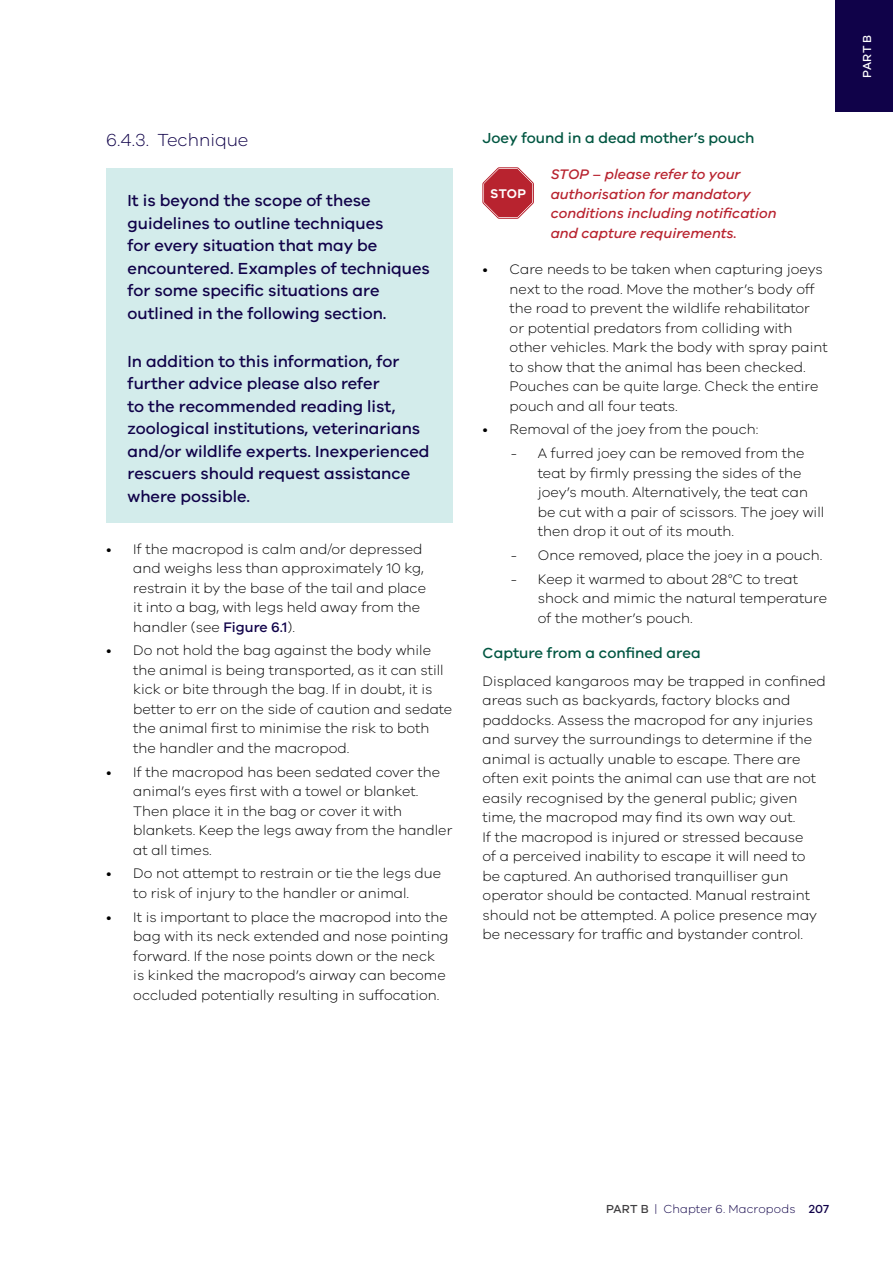
<style>
.page{position:relative;width:893px;height:1263px;background:#fff}
.page>*{position:absolute;margin:0;border:0;box-sizing:border-box;transform-origin:0 0}
.t1{font:300 18px "VIC";color:#100249}
.t2{font:500 16.5px/22.5px "VIC";color:#100249}
.t3{font:500 15px "VIC";color:#005641}
.t4{font:300 14.25px/19.5px "VIC";color:#000}
.t5{font:italic 500 14.25px/19.5px "VIC";color:#b8232f}
.t6{font:600 13.05px "VIC";color:#fff}
.t7{font:300 12px "VIC";letter-spacing:.005em;color:#100249}
.t8{font:500 12px "VIC";color:#fff}
.s1{font-weight:500;color:#100249}
.s2{font-weight:500;color:#414042}
.s3{font-weight:500}
</style>
<div class="page">
<div style="left:106px;top:169px;width:347px;height:354px;background:#d3eceb"></div>
<svg style="left:483px;top:168px;width:51px;height:51px"></svg>
<div style="left:836px;top:0;width:57px;height:111px;background:#100249"></div>
<p class="t1" style="left:106px;top:129px;width:144px">6.4.3. Technique</p>
<p class="t2" style="left:128px;top:189px;width:304px">It is beyond the scope of these guidelines to outline techniques<br>for every situation that may be encountered. Examples of techniques for some specific situations are outlined in the following section.</p>
<p class="t2" style="left:128px;top:350px;width:303px">In addition to this information, for further advice please also refer<br>to the recommended reading list, zoological institutions, veterinarians and/or wildlife experts. Inexperienced rescuers should request assistance where possible.</p>
<p class="t4" style="left:133px;top:539px;width:294px;text-indent:-27px">• If the macropod is calm and/or depressed and weighs less than approximately 10 kg, restrain it by the base of the tail and place it into a bag, with legs held away from the handler (see <span class="s1">Figure 6.1</span>).</p>
<p class="t4" style="left:133px;top:640px;width:321px;text-indent:-27px">• Do not hold the bag against the body while the animal is being transported, as it can still kick or bite through the bag. If in doubt, it is better to err on the side of caution and sedate the animal first to minimise the risk to both the handler and the macropod.</p>
<p class="t4" style="left:133px;top:762px;width:321px;text-indent:-27px">• If the macropod has been sedated cover the animal’s eyes first with a towel or blanket.<br>Then place it in the bag or cover it with blankets. Keep the legs away from the handler at all times.</p>
<p class="t4" style="left:106px;top:863px;width:336px;text-align:center">• Do not attempt to restrain or tie the legs due to risk of injury to the handler or animal.</p>
<p class="t4" style="left:133px;top:907px;width:317px;text-indent:-27px">• It is important to place the macropod into the bag with its neck extended and nose pointing forward. If the nose points down or the neck is kinked the macropod’s airway can become occluded potentially resulting in suffocation.</p>
<p class="t3" style="left:483px;top:129px;width:273px">Joey found in a dead mother’s pouch</p>
<p class="t5" style="left:551px;top:164px;width:228px">STOP – please refer to your authorisation for mandatory conditions including notification and capture requirements.</p>
<p class="t4" style="left:510px;top:259px;width:319px;text-indent:-27px">• Care needs to be taken when capturing joeys next to the road. Move the mother’s body off the road to prevent the wildlife rehabilitator or potential predators from colliding with other vehicles. Mark the body with spray paint to show that the animal has been checked.<br>Pouches can be quite large. Check the entire pouch and all four teats.</p>
<p class="t4" style="left:483px;top:419px;width:277px">• Removal of the joey from the pouch:</p>
<p class="t4" style="left:538px;top:443px;width:288px;text-indent:-27px">- A furred joey can be removed from the teat by firmly pressing the sides of the joey’s mouth. Alternatively, the teat can be cut with a pair of scissors. The joey will then drop it out of its mouth.</p>
<p class="t4" style="left:511px;top:545px;width:313px">- Once removed, place the joey in a pouch.</p>
<p class="t4" style="left:538px;top:568px;width:291px;text-indent:-27px">- Keep it warmed to about 28°C to treat shock and mimic the natural temperature of the mother’s pouch.</p>
<p class="t3" style="left:483px;top:644px;width:219px">Capture from a confined area</p>
<p class="t4" style="left:483px;top:671px;width:345px">Displaced kangaroos may be trapped in confined areas such as backyards, factory blocks and paddocks. Assess the macropod for any injuries and survey the surroundings to determine if the animal is actually unable to escape. There are often exit points the animal can use that are not easily recognised by the general public; given time, the macropod may find its own way out.<br>If the macropod is injured or stressed because<br>of a perceived inability to escape it will need to be captured. An authorised tranquilliser gun operator should be contacted. Manual restraint should not be attempted. A police presence may be necessary for traffic and bystander control.</p>
<p class="t6" style="left:490px;top:185px;width:37px">STOP</p>
<p class="t8" style="left:860px;top:78px;width:44px;rotate:-90deg">PART B</p>
<p class="t7" style="left:606px;top:1201px;width:225px"><span class="s2">PART B</span> | Chapter 6. Macropods <span class="s3">207</span></p>
</div>
